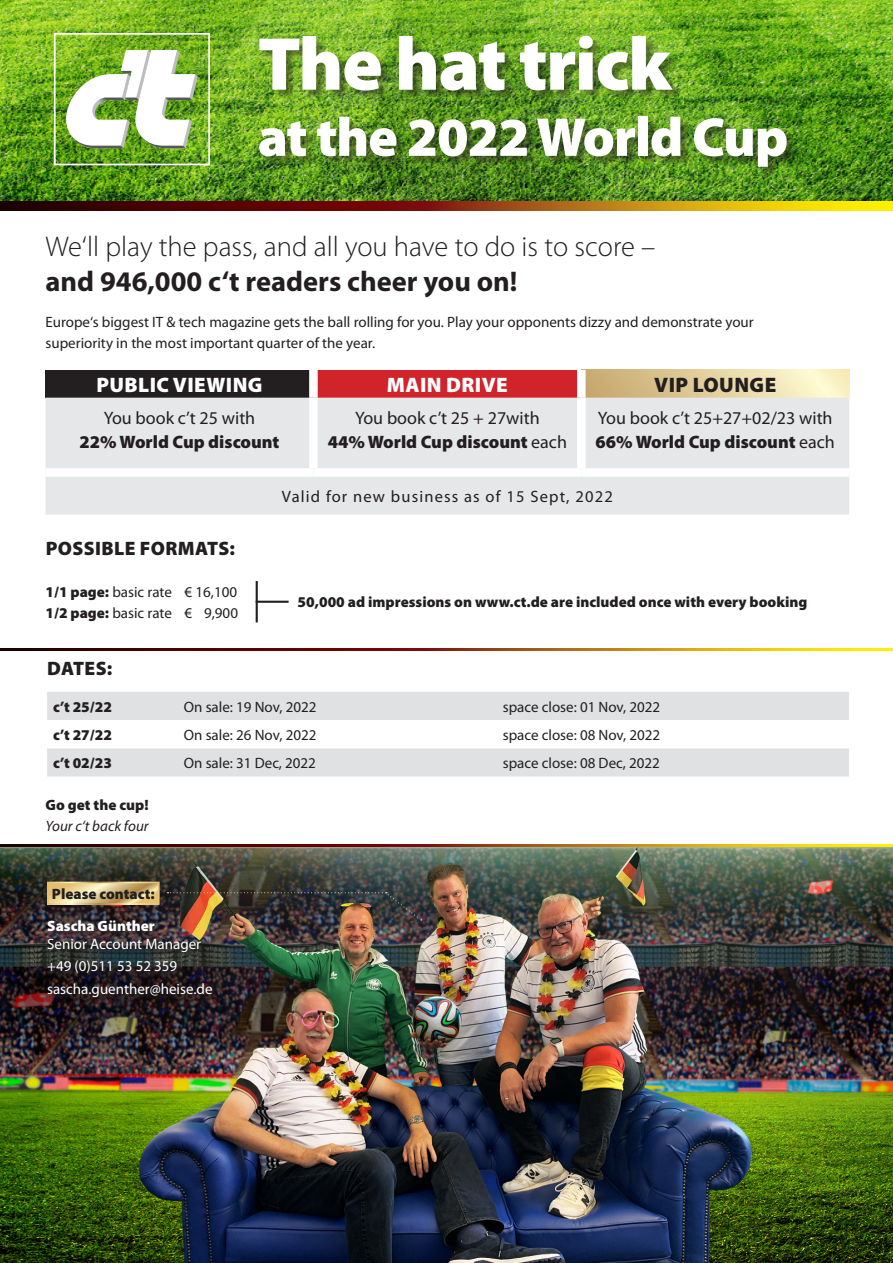
<style>
.page{position:relative;width:893px;height:1263px;background:#fff}
.page>*{position:absolute;margin:0;border:0;box-sizing:border-box;transform-origin:0 0}
.t1{font:900 75.6px "Myriad Pro";letter-spacing:-.02em;color:#fff}
.t2{font:900 55.2px "Myriad Pro";letter-spacing:-.02em;color:#fff}
.t3{font:300 28.5px "Myriad Pro";color:#231f20}
.t4{font:700 28.5px "Myriad Pro";color:#231f20}
.t5{font:900 21px "Myriad Pro";letter-spacing:.02em;color:#fff}
.t6{font:900 21px "Myriad Pro";letter-spacing:.02em;color:#231f20}
.t7{font:900 19.5px "Myriad Pro";letter-spacing:.02em;color:#231f20}
.t8{font:18px/24px "Myriad Pro";color:#231f20}
.t9{font:900 18px "Myriad Pro";color:#231f20}
.t10{font:16.5px "Myriad Pro";letter-spacing:.07em;color:#231f20}
.t11{font:15px/21px "Myriad Pro";color:#231f20}
.t12{font:900 15px "Myriad Pro";color:#231f20}
.t13{font:15px "Myriad Pro";color:#fff}
.t14{font:italic 15px "Myriad Pro";color:#231f20}
.t15{font:900 15px "Myriad Pro";color:#fff}
.s1{font-weight:900}
.s2{font-weight:400}
</style>
<div class="page">
<img style="left:0;top:846px;width:893px;height:417px">
<img style="left:0;top:0;width:893px;height:202px">
<div style="left:46px;top:370px;width:267px;height:28px;background:#231f20"></div>
<div style="left:313px;top:370px;width:268px;height:28px;background:#d1232a"></div>
<svg style="left:586px;top:370px;width:263px;height:28px;background:#e4d3a2"></svg>
<div style="left:46px;top:398px;width:803px;height:117px;background:#e6e7e9"></div>
<div style="left:309px;top:370px;width:9px;height:28px;background:#fff"></div>
<div style="left:577px;top:370px;width:9px;height:28px;background:#fff"></div>
<div style="left:309px;top:398px;width:9px;height:70px;background:#fff"></div>
<div style="left:577px;top:398px;width:9px;height:70px;background:#fff"></div>
<div style="left:46px;top:468px;width:267px;height:9px;background:#fff"></div>
<div style="left:313px;top:468px;width:268px;height:9px;background:#fff"></div>
<div style="left:581px;top:468px;width:268px;height:9px;background:#fff"></div>
<div style="left:46px;top:919px;width:173px;height:85px;background:#231f20;opacity:.75"></div>
<svg style="left:50px;top:885px;width:107px;height:17px;background:#dfc689"></svg>
<img style="left:66px;top:50px;width:132px;height:98px">
<div style="left:54px;top:33px;width:156px;height:132px;border:2px solid #fff"></div>
<div style="left:261px;top:38px;width:536px;height:139px;background:#231f20;opacity:.47"></div>
<svg style="left:0;top:202px;width:893px;height:8px;background:#904e09"></svg>
<svg style="left:0;top:648px;width:893px;height:2px;background:#904e09"></svg>
<svg style="left:0;top:844px;width:893px;height:2px;background:#904e09"></svg>
<hr style="left:256px;top:581px;width:2px;height:41px;background:#231f20">
<hr style="left:256px;top:601px;width:33px;height:2px;background:#231f20">
<div style="left:47px;top:692px;width:802px;height:84px;background:#e0e1e3"></div>
<svg style="left:47px;top:720px;width:802px;height:28px"></svg>
<img style="left:167px;top:892px;width:255px;height:28px">
<p class="t1" style="left:258px;top:21px;width:415px">The hat trick</p>
<p class="t2" style="left:258px;top:106px;width:532px">at the 2022 World Cup</p>
<p class="t3" style="left:46px;top:231px;width:611px">We‘ll play the pass, and all you have to do is to score –</p>
<p class="t4" style="left:46px;top:265px;width:473px">and 946,000 c‘t readers cheer you on!</p>
<p class="t11" style="left:46px;top:312px;width:710px">Europe‘s biggest IT &amp; tech magazine gets the ball rolling for you. Play your opponents dizzy and demonstrate your superiority in the most important quarter of the year.</p>
<p class="t5" style="left:96px;top:373px;width:168px">PUBLIC VIEWING</p>
<p class="t5" style="left:387px;top:373px;width:123px">MAIN DRIVE</p>
<p class="t6" style="left:654px;top:373px;width:123px">VIP LOUNGE</p>
<p class="t8" style="left:104px;top:406px;width:153px">You book c’t 25 with</p>
<p class="t9" style="left:79px;top:432px;width:201px">22% World Cup discount</p>
<p class="t8" style="left:596px;top:406px;width:241px">You book c’t 25+27+02/23 with<br><span class="s1">66% World Cup discount</span> each</p>
<p class="t10" style="left:282px;top:487px;width:332px">Valid for new business as of 15 Sept, 2022</p>
<p class="t8" style="left:355px;top:406px;width:186px">You book c’t 25 + 27with</p>
<p class="t9" style="left:328px;top:432px;width:241px">44% World Cup discount <span class="s2">each</span></p>
<p class="t7" style="left:46px;top:537px;width:191px">POSSIBLE FORMATS:</p>
<p class="t11" style="left:46px;top:581px;width:193px"><span class="s1">1/1 page:</span> basic rate € 16,100</p>
<p class="t11" style="left:46px;top:602px;width:194px"><span class="s1">1/2 page:</span> basic rate € 9,900</p>
<p class="t7" style="left:47px;top:657px;width:67px">DATES:</p>
<p class="t12" style="left:298px;top:593px;width:511px">50,000 ad impressions on www.ct.de are included once with every booking</p>
<p class="t12" style="left:53px;top:698px;width:60px">c’t 25/22</p>
<p class="t11" style="left:184px;top:696px;width:134px">On sale: 19 Nov, 2022</p>
<p class="t11" style="left:503px;top:696px;width:159px">space close: 01 Nov, 2022</p>
<p class="t12" style="left:53px;top:726px;width:60px">c’t 27/22</p>
<p class="t11" style="left:184px;top:724px;width:134px">On sale: 26 Nov, 2022</p>
<p class="t11" style="left:503px;top:724px;width:159px">space close: 08 Nov, 2022</p>
<p class="t12" style="left:53px;top:754px;width:60px">c’t 02/23</p>
<p class="t11" style="left:184px;top:753px;width:134px">On sale: 31 Dec, 2022</p>
<p class="t11" style="left:503px;top:753px;width:159px">space close: 08 Dec, 2022</p>
<p class="t12" style="left:46px;top:796px;width:105px">Go get the cup!</p>
<p class="t14" style="left:46px;top:817px;width:105px">Your c‘t back four</p>
<p class="t12" style="left:52px;top:885px;width:104px">Please contact:</p>
<p class="t15" style="left:47px;top:917px;width:109px">Sascha Günther</p>
<p class="t13" style="left:47px;top:936px;width:156px">Senior Account Manager</p>
<p class="t13" style="left:47px;top:958px;width:132px">+49 (0)511 53 52 359</p>
<p class="t13" style="left:47px;top:980px;width:167px">sascha.guenther@heise.de</p>
</div>
